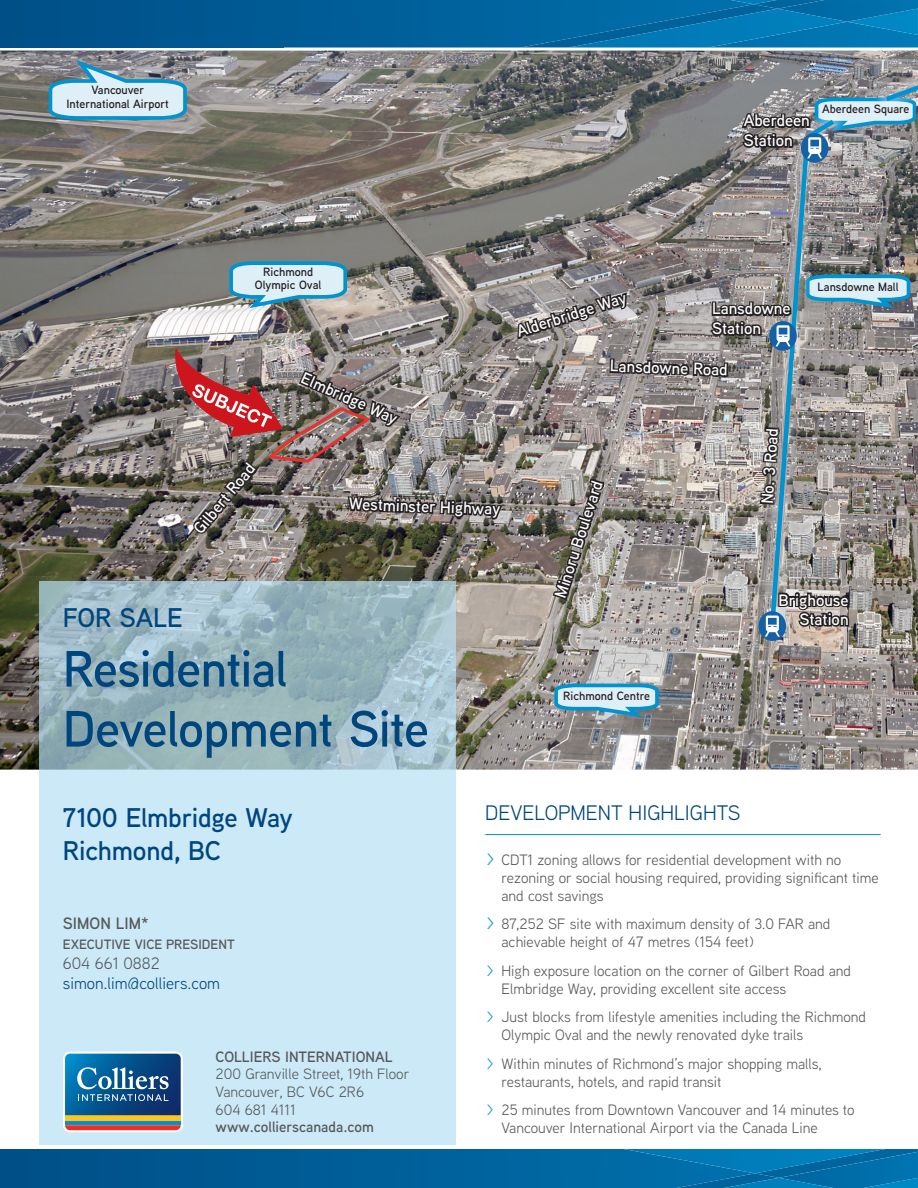
<style>
.page{position:relative;width:918px;height:1188px;background:#fff}
.page>*{position:absolute;margin:0;border:0;box-sizing:border-box;transform-origin:0 0}
.Property_Headline{font:600 51px "Aaux Next";letter-spacing:-.015em;color:#00467e}
.t1{font:600 27px "Aaux Next";letter-spacing:-.01em;color:#00467e}
.subheads{font:21px "Aaux Next";color:#00467e}
.address{font:600 16.5px/19.8px "Aaux Next";color:#fff}
.contact{font:16.5px "Aaux Next";color:#00467e}
.contact-2{font:16.5px "Aaux Next";color:#57585a}
.contact-3{font:600 16.5px "Aaux Next";color:#57585a}
.address-2{font:15px/18px "Aaux Next";color:#57585a}
.address-3{font:600 15px "Aaux Next";color:#57585a}
.contact-4{font:600 13.5px "Aaux Next";color:#57585a}
.t2{font:600 12px/13.5px "Aaux Next";color:#231f20;text-align:center}
.s1{font-size:16.5px;color:#0093d0}
.s2{color:#0093d0}
</style>
<div class="page">
<img style="left:0;top:0;width:731px;height:48px">
<img style="left:0;top:50px;width:918px;height:720px">
<svg style="left:39px;top:581px;width:417px;height:563px;background:#c0dcea"></svg>
<svg style="left:63px;top:1052px;width:120px;height:80px;background:#4b7594"></svg>
<hr style="left:485px;top:834px;width:396px;height:1px;background:#0093d0">
<svg style="left:0;top:1149px;width:918px;height:39px;background:#00639d"></svg>
<svg style="left:227px;top:260px;width:122px;height:51px;background:#a6c7d4"></svg>
<svg style="left:47px;top:59px;width:142px;height:63px;background:#a0bdcb"></svg>
<svg style="left:552px;top:682px;width:109px;height:38px;background:#96becf"></svg>
<img style="left:172px;top:331px;width:333px;height:353px">
<img style="left:731px;top:0;width:23px;height:4px">
<img style="left:824px;top:0;width:94px;height:17px">
<img style="left:754px;top:0;width:70px;height:9px">
<img style="left:778px;top:9px;width:69px;height:8px">
<img style="left:595px;top:4px;width:183px;height:13px">
<div style="left:759px;top:611px;width:27px;height:30px;background:#1461a6;border-radius:50%"></div>
<img style="left:516px;top:17px;width:402px;height:621px">
<p class="t2" style="left:66px;top:83px;width:104px">Vancouver<br>International Airport</p>
<p class="address" style="left:744px;top:110px;width:68px">Aberdeen</p>
<p class="address" style="left:744px;top:130px;width:51px">Station</p>
<p class="t2" style="left:822px;top:102px;width:89px">Aberdeen Square</p>
<p class="t2" style="left:263px;top:264px;width:52px">Richmond</p>
<p class="t2" style="left:255px;top:278px;width:68px">Olympic Oval</p>
<p class="address" style="left:189px;top:524px;width:87px;rotate:-50deg">Gilbert Road</p>
<p class="address" style="left:306px;top:368px;width:105px;rotate:24deg">Elmbridge Way</p>
<p class="address" style="left:349px;top:493px;width:153px;rotate:2deg">Westminster Highway</p>
<p class="t1" style="left:63px;top:598px;width:121px">FOR SALE</p>
<p class="Property_Headline" style="left:63px;top:634px;width:226px">Residential</p>
<p class="Property_Headline" style="left:63px;top:694px;width:368px">Development Site</p>
<p class="address" style="left:514px;top:322px;width:116px;rotate:-18deg">Alderbridge Way</p>
<p class="address" style="left:712px;top:298px;width:80px">Lansdowne<br>Station</p>
<p class="address" style="left:610px;top:355px;width:119px;rotate:2deg">Lansdowne Road</p>
<p class="t2" style="left:818px;top:280px;width:83px">Lansdowne Mall</p>
<p class="address" style="left:550px;top:594px;width:124px;rotate:-72deg">Minoru Boulevard</p>
<p class="t2" style="left:563px;top:689px;width:88px">Richmond Centre</p>
<p class="address" style="left:757px;top:503px;width:78px;rotate:-86deg">No. 3 Road</p>
<p class="address" style="left:779px;top:589px;width:72px">Brighouse</p>
<p class="address" style="left:800px;top:609px;width:51px">Station</p>
<p class="t1" style="left:63px;top:799px;width:232px">7100 Elmbridge Way</p>
<p class="t1" style="left:63px;top:832px;width:160px">Richmond, BC</p>
<p class="contact-3" style="left:63px;top:912px;width:87px">SIMON LIM*</p>
<p class="contact-4" style="left:63px;top:935px;width:173px">EXECUTIVE VICE PRESIDENT</p>
<p class="contact-2" style="left:63px;top:952px;width:98px">604 661 0882</p>
<p class="contact" style="left:63px;top:972px;width:159px">simon.lim@colliers.com</p>
<p class="address-3" style="left:216px;top:1046px;width:179px">COLLIERS INTERNATIONAL</p>
<p class="address-2" style="left:216px;top:1065px;width:195px">200 Granville Street, 19th Floor</p>
<p class="address-2" style="left:216px;top:1082px;width:150px">Vancouver, BC V6C 2R6</p>
<p class="address-2" style="left:216px;top:1100px;width:81px">604 681 4111</p>
<p class="address-3" style="left:216px;top:1117px;width:160px">www.collierscanada.com</p>
<p class="subheads" style="left:485px;top:799px;width:257px">DEVELOPMENT HIGHLIGHTS</p>
<p class="address-2" style="left:502px;top:850px;width:379px;text-indent:-15px"><span class="s1">&gt;</span> CDT1 zoning allows for residential development with no rezoning or social housing required, providing significant time and cost savings</p>
<p class="address-2" style="left:502px;top:914px;width:330px;text-indent:-15px"><span class="s1">&gt;</span> 87,252 SF site with maximum density of 3.0 FAR and achievable height of 47 metres (154 feet)</p>
<p class="address-2" style="left:502px;top:961px;width:351px;text-indent:-15px"><span class="s2">&gt;</span> High exposure location on the corner of Gilbert Road and<br>Elmbridge Way, providing excellent site access</p>
<p class="address-2" style="left:502px;top:1007px;width:366px;text-indent:-15px"><span class="s2">&gt;</span> Just blocks from lifestyle amenities including the Richmond<br>Olympic Oval and the newly renovated dyke trails</p>
<p class="address-2" style="left:502px;top:1054px;width:322px;text-indent:-15px"><span class="s2">&gt;</span> Within minutes of Richmond’s major shopping malls, restaurants, hotels, and rapid transit</p>
<p class="address-2" style="left:502px;top:1100px;width:355px;text-indent:-15px"><span class="s2">&gt;</span> 25 minutes from Downtown Vancouver and 14 minutes to<br>Vancouver International Airport via the Canada Line</p>
</div>
